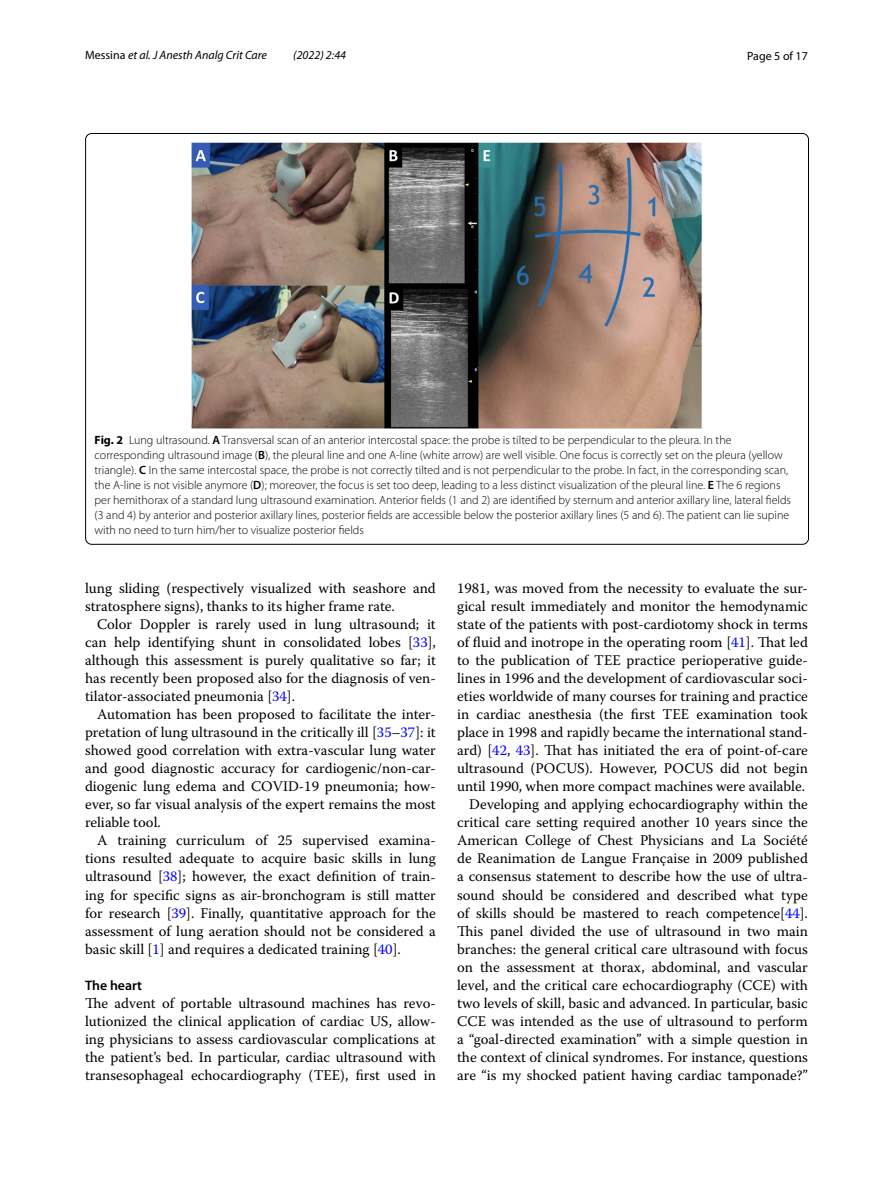
<style>
.page{position:relative;width:893px;height:1187px;background:#fff}
.page>*{position:absolute;margin:0;border:0;box-sizing:border-box;transform-origin:0 0}
.t1{font:14.7px/18px "Warnock Pro";color:#000;text-align:justify}
.t2{font:600 13.8px "Myriad Pro";color:#000}
.t3{font:300 12px/15px "Myriad Pro";color:#000}
.t4{font:italic 12px "Myriad Pro";color:#000}
.t5{font:12px "Myriad Pro";color:#000}
.s1{font-style:normal}
.s2{font-weight:700}
.s3{font-weight:600}
.s4{color:#00f}
</style>
<div class="page">
<img style="left:192px;top:142px;width:510px;height:287px">
<p class="t4" style="left:85px;top:48px;width:184px"><span class="s1">Messina</span> et al. J Anesth Analg Crit Care</p>
<p class="t4" style="left:293px;top:48px;width:54px">(2022) 2:44</p>
<p class="t5" style="left:747px;top:48px;width:62px">Page 5 of 17</p>
<p class="t3" style="left:95px;top:432px;width:698px"><span class="s2">Fig. 2</span> Lung ultrasound. <span class="s3">A</span> Transversal scan of an anterior intercostal space: the probe is tilted to be perpendicular to the pleura. In the corresponding ultrasound image (<span class="s3">B</span>), the pleural line and one A-line (white arrow) are well visible. One focus is correctly set on the pleura (yellow triangle). <span class="s3">C</span> In the same intercostal space, the probe is not correctly tilted and is not perpendicular to the probe. In fact, in the corresponding scan, the A-line is not visible anymore (<span class="s3">D</span>); moreover, the focus is set too deep, leading to a less distinct visualization of the pleural line. <span class="s3">E</span> The 6 regions per hemithorax of a standard lung ultrasound examination. Anterior fields (1 and 2) are identified by sternum and anterior axillary line, lateral fields (3 and 4) by anterior and posterior axillary lines, posterior fields are accessible below the posterior axillary lines (5 and 6). The patient can lie supine with no need to turn him/her to visualize posterior fields</p>
<p class="t1" style="left:85px;top:579px;width:352px">lung sliding (respectively visualized with seashore and stratosphere signs), thanks to its higher frame rate.</p>
<p class="t1" style="left:85px;top:615px;width:352px;text-indent:12px">Color Doppler is rarely used in lung ultrasound; it can help identifying shunt in consolidated lobes [<span class="s4">33</span>], although this assessment is purely qualitative so far; it has recently been proposed also for the diagnosis of ven&shy;tilator-associated pneumonia [<span class="s4">34</span>].</p>
<p class="t1" style="left:85px;top:705px;width:352px;text-indent:12px">Automation has been proposed to facilitate the inter&shy;pretation of lung ultrasound in the critically ill [<span class="s4">35</span>–<span class="s4">37</span>]: it showed good correlation with extra-vascular lung water and good diagnostic accuracy for cardiogenic/non-car&shy;diogenic lung edema and COVID-19 pneumonia; how&shy;ever, so far visual analysis of the expert remains the most reliable tool.</p>
<p class="t1" style="left:85px;top:831px;width:352px;text-indent:12px">A training curriculum of 25 supervised examina&shy;tions resulted adequate to acquire basic skills in lung ultrasound [<span class="s4">38</span>]; however, the exact definition of train&shy;ing for specific signs as air-bronchogram is still matter for research [<span class="s4">39</span>]. Finally, quantitative approach for the assessment of lung aeration should not be considered a basic skill [<span class="s4">1</span>] and requires a dedicated training [<span class="s4">40</span>].</p>
<p class="t2" style="left:85px;top:976px;width:59px">The heart</p>
<p class="t1" style="left:85px;top:993px;width:352px">The advent of portable ultrasound machines has revo&shy;lutionized the clinical application of cardiac US, allow&shy;ing physicians to assess cardiovascular complications at the patient’s bed. In particular, cardiac ultrasound with transesophageal echocardiography (TEE), first used in</p>
<p class="t1" style="left:457px;top:579px;width:352px;text-align:right">1981, was moved from the necessity to evaluate the sur&shy;gical result immediately and monitor the hemodynamic state of the patients with post-cardiotomy shock in terms of fluid and inotrope in the operating room [<span class="s4">41</span>]. That led to the publication of TEE practice perioperative guide&shy;lines in 1996 and the development of cardiovascular soci&shy;eties worldwide of many courses for training and practice in cardiac anesthesia (the first TEE examination took place in 1998 and rapidly became the international stand&shy;ard) [<span class="s4">42</span>, <span class="s4">43</span>]. That has initiated the era of point-of-care ultrasound (POCUS). However, POCUS did not begin until 1990, when more compact machines were available.<br>Developing and applying echocardiography within the critical care setting required another 10 years since the American College of Chest Physicians and La Société de Reanimation de Langue Française in 2009 published a consensus statement to describe how the use of ultra&shy;sound should be considered and described what type of skills should be mastered to reach competence[<span class="s4">44</span>].<br>This panel divided the use of ultrasound in two main branches: the general critical care ultrasound with focus on the assessment at thorax, abdominal, and vascular level, and the critical care echocardiography (CCE) with two levels of skill, basic and advanced. In particular, basic CCE was intended as the use of ultrasound to perform a “goal-directed examination” with a simple question in the context of clinical syndromes. For instance, questions are “is my shocked patient having cardiac tamponade?”</p>
</div>
